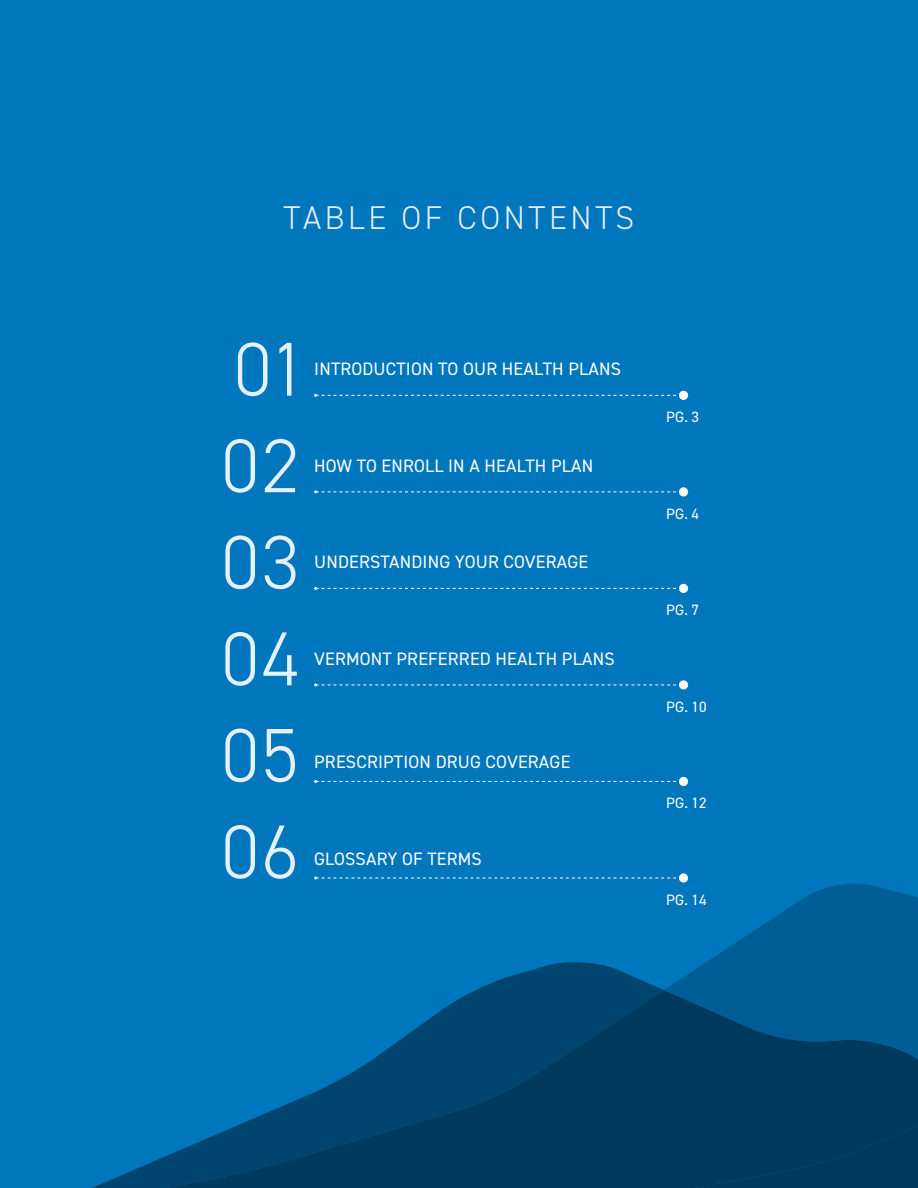
<style>
.page{position:relative;width:918px;height:1188px;background:#0077bd}
.page>*{position:absolute;margin:0;border:0;box-sizing:border-box;transform-origin:0 0}
.t1{font:300 76.65px "DIN2014";letter-spacing:.03em;color:#fff}
.t2{font:300 33px "DIN2014";letter-spacing:.11em;color:#fff}
.t3{font:18px "DIN2014";letter-spacing:.01em;color:#fff}
.t4{font:15px "DIN2014";letter-spacing:.01em;color:#fff}
</style>
<div class="page">
<svg style="left:734px;top:884px;width:183px;height:60px;fill:#005d95"></svg>
<svg style="left:92px;top:944px;width:825px;height:244px"></svg>
<svg style="left:917px;top:897px;width:1px;height:291px"></svg>
<svg style="left:314px;top:394px;width:362px;height:3px"></svg>
<div style="left:679px;top:391px;width:9px;height:9px;background:#fff;border-radius:50%"></div>
<svg style="left:314px;top:683px;width:362px;height:3px"></svg>
<div style="left:679px;top:680px;width:9px;height:10px;background:#fff;border-radius:50%"></div>
<svg style="left:314px;top:490px;width:362px;height:3px"></svg>
<div style="left:679px;top:487px;width:9px;height:9px;background:#fff;border-radius:50%"></div>
<svg style="left:314px;top:587px;width:362px;height:3px"></svg>
<div style="left:679px;top:584px;width:9px;height:9px;background:#fff;border-radius:50%"></div>
<svg style="left:314px;top:780px;width:362px;height:3px"></svg>
<div style="left:679px;top:777px;width:9px;height:9px;background:#fff;border-radius:50%"></div>
<svg style="left:314px;top:876px;width:362px;height:3px"></svg>
<div style="left:679px;top:873px;width:9px;height:10px;background:#fff;border-radius:50%"></div>
<h2 class="t2" style="left:284px;top:197px;width:352px">TABLE OF CONTENTS</h2>
<h1 class="t1" style="left:234px;top:323px;width:74px">01</h1>
<h1 class="t1" style="left:221px;top:419px;width:79px">02</h1>
<h1 class="t1" style="left:221px;top:516px;width:79px">03</h1>
<h1 class="t1" style="left:221px;top:612px;width:79px">04</h1>
<h1 class="t1" style="left:221px;top:709px;width:79px">05</h1>
<h1 class="t1" style="left:221px;top:805px;width:79px">06</h1>
<p class="t3" style="left:314px;top:358px;width:308px">INTRODUCTION TO OUR HEALTH PLANS</p>
<p class="t3" style="left:314px;top:454px;width:281px">HOW TO ENROLL IN A HEALTH PLAN</p>
<p class="t3" style="left:314px;top:551px;width:276px">UNDERSTANDING YOUR COVERAGE</p>
<p class="t3" style="left:314px;top:647px;width:302px">VERMONT PREFERRED HEALTH PLANS</p>
<p class="t3" style="left:314px;top:751px;width:258px">PRESCRIPTION DRUG COVERAGE</p>
<p class="t3" style="left:314px;top:847px;width:169px">GLOSSARY OF TERMS</p>
<p class="t4" style="left:666px;top:408px;width:34px">PG. 3</p>
<p class="t4" style="left:666px;top:504px;width:34px">PG. 4</p>
<p class="t4" style="left:666px;top:601px;width:34px">PG. 7</p>
<p class="t4" style="left:666px;top:697px;width:42px">PG. 10</p>
<p class="t4" style="left:666px;top:794px;width:42px">PG. 12</p>
<p class="t4" style="left:666px;top:890px;width:42px">PG. 14</p>
</div>
